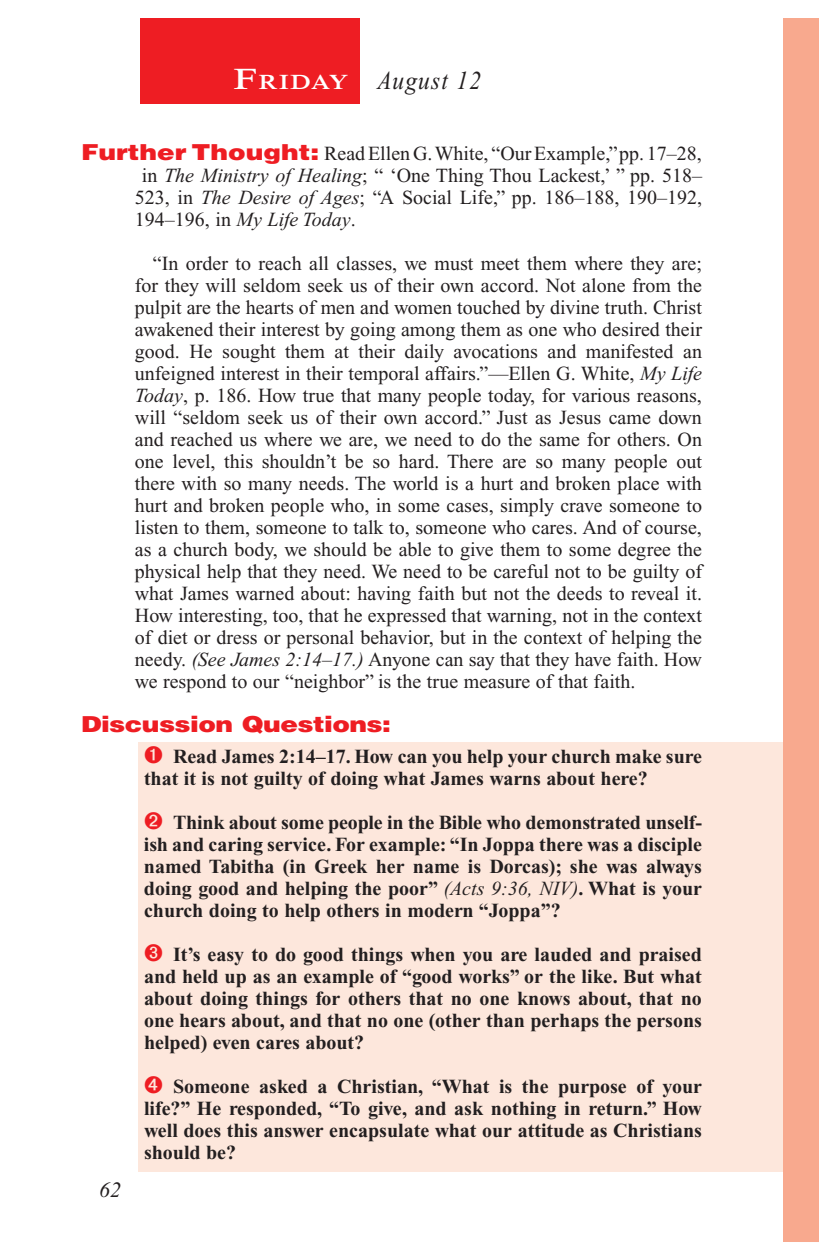
<style>
.page{position:relative;width:819px;height:1260px;background:#fff}
.page>*{position:absolute;margin:0;border:0;box-sizing:border-box;transform-origin:0 0}
.Lesson_Dates{font:italic 26px "Times New Roman PS Std";letter-spacing:.05em;color:#231f20;scale:.9 1}
.Question{font:900 22px "Helvetica LT Std";letter-spacing:-.02em;color:#ee1d23;scale:1.2 1}
.t1{font:italic 22px "Times New Roman PS Std";color:#231f20}
.Daily_Header{font:600 21px "Times NRMT Std";letter-spacing:.035em;color:#fff;scale:1.1 1}
.Body_SB{font:20px/22px "Times New Roman PS Std";color:#231f20;text-align:justify}
.Numbered_Bullet_List{font:700 20px/22px "Times New Roman PS Std";color:#231f20;text-align:justify}
.Question_NO_SB{font:20px "Times New Roman PS Std";color:#231f20}
.s1{font-size:30px}
.s2{font-family:"Helvetica LT Std";font-weight:900;font-size:22px;color:#ee1d23}
.s3{font-style:italic}
.s4{font-weight:400;font-style:italic}
</style>
<div class="page">
<div style="left:783px;top:18px;width:36px;height:1224px;background:#f8a98e"></div>
<div style="left:140px;top:18px;width:220px;height:86px;background:#ee1d23"></div>
<div style="left:139px;top:743px;width:644px;height:429px;background:#fde7dc"></div>
<p class="Daily_Header" style="left:234px;top:70px;width:106px"><span class="s1">F</span>riday</p>
<p class="Lesson_Dates" style="left:378px;top:66px;width:117px">August 12</p>
<p class="Question_NO_SB" style="left:81px;top:142px;width:622px"><span class="s2">Further Thought:</span> Read Ellen G. White, “Our Example,” pp. 17–28,</p>
<p class="Question_NO_SB" style="left:142px;top:164px;width:562px">in <span class="s3">The Ministry of Healing</span>; “ ‘One Thing Thou Lackest,’ ” pp. 518–</p>
<p class="Question_NO_SB" style="left:135px;top:186px;width:569px">523, in <span class="s3">The Desire of Ages</span>; “A Social Life,” pp. 186–188, 190–192,</p>
<p class="Question_NO_SB" style="left:135px;top:208px;width:222px">194–196, in <span class="s3">My Life Today</span>.</p>
<p class="Body_SB" style="left:135px;top:252px;width:569px;text-indent:18px">“In order to reach all classes, we must meet them where they are; for they will seldom seek us of their own accord. Not alone from the pulpit are the hearts of men and women touched by divine truth. Christ awakened their interest by going among them as one who desired their good. He sought them at their daily avocations and manifested an unfeigned interest in their temporal affairs.”—Ellen G. White, <span class="s3">My Life Today</span>, p. 186. How true that many people today, for various reasons, will “seldom seek us of their own accord.” Just as Jesus came down and reached us where we are, we need to do the same for others. On one level, this shouldn’t be so hard. There are so many people out there with so many needs. The world is a hurt and broken place with hurt and broken people who, in some cases, simply crave someone to listen to them, someone to talk to, someone who cares. And of course, as a church body, we should be able to give them to some degree the physical help that they need. We need to be careful not to be guilty of what James warned about: having faith but not the deeds to reveal it.<br>How interesting, too, that he expressed that warning, not in the context of diet or dress or personal behavior, but in the context of helping the needy. <span class="s3">(See James 2:14–17.)</span> Anyone can say that they have faith. How we respond to our “neighbor” is the true measure of that faith.</p>
<p class="Question" style="left:81px;top:710px;width:260px">Discussion Questions:</p>
<p class="Numbered_Bullet_List" style="left:144px;top:745px;width:560px;text-indent:29px">Read James 2:14–17. How can you help your church make sure that it is not guilty of doing what James warns about here?</p>
<p class="Numbered_Bullet_List" style="left:144px;top:811px;width:560px;text-indent:29px">Think about some people in the Bible who demonstrated unself&shy;ish and caring service. For example: “In Joppa there was a disciple named Tabitha (in Greek her name is Dorcas); she was always doing good and helping the poor” <span class="s4">(Acts 9:36, NIV)</span>. What is your church doing to help others in modern “Joppa”?</p>
<p class="Numbered_Bullet_List" style="left:144px;top:943px;width:560px;text-indent:29px">It’s easy to do good things when you are lauded and praised and held up as an example of “good works” or the like. But what about doing things for others that no one knows about, that no one hears about, and that no one (other than perhaps the persons helped) even cares about?</p>
<p class="Numbered_Bullet_List" style="left:144px;top:1075px;width:560px;text-indent:29px">Someone asked a Christian, “What is the purpose of your life?” He responded, “To give, and ask nothing in return.” How well does this answer encapsulate what our attitude as Christians should be?</p>
<p class="t1" style="left:99px;top:1178px;width:23px">62</p>
</div>
